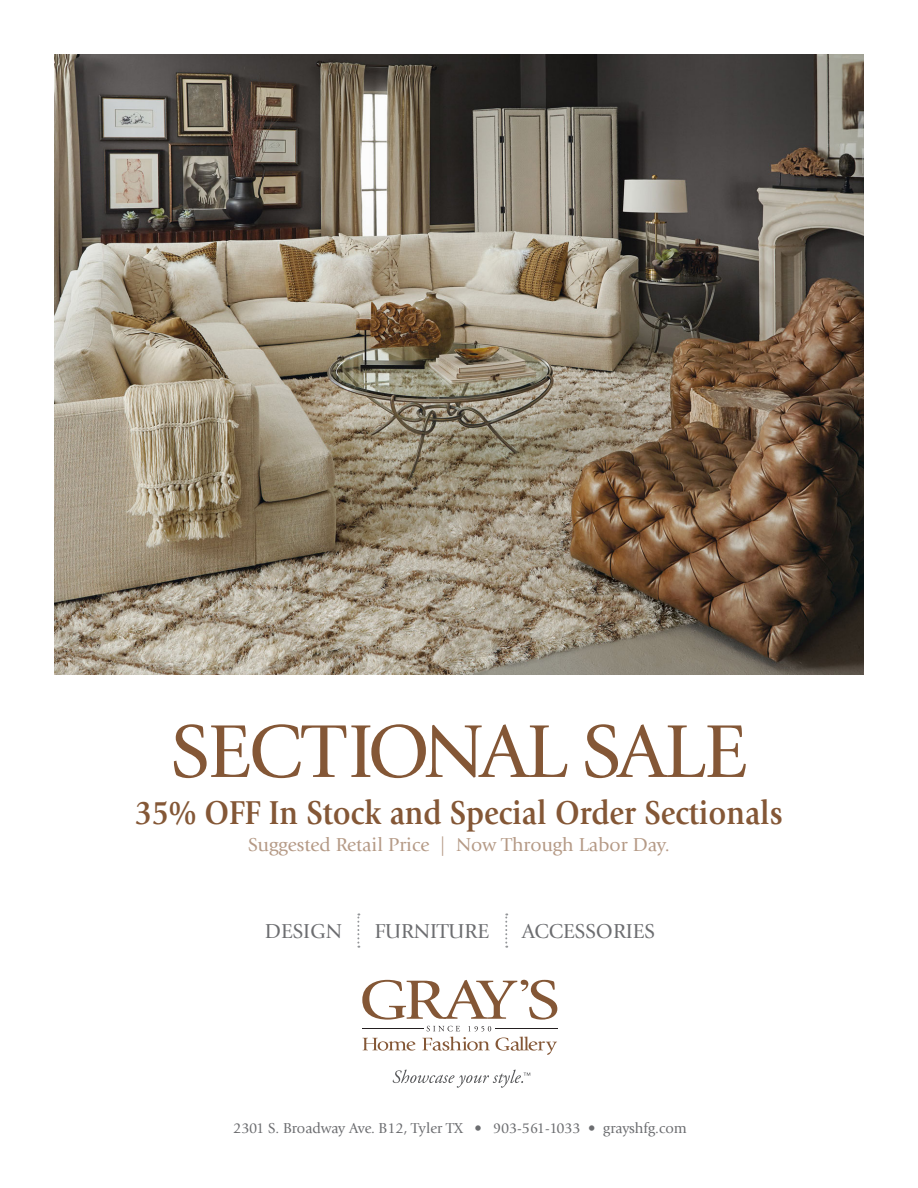
<style>
.page{position:relative;width:918px;height:1188px;background:#fff}
.page>*{position:absolute;margin:0;border:0;box-sizing:border-box;transform-origin:0 0}
.t1{font:78px "Giovanni";letter-spacing:-.03em;color:#845736}
.t2{font:700 34.5px "Giovanni";color:#845736;scale:.88 1}
.t3{font:21px "Giovanni";color:#6c6d70}
.t4{font:19.5px "Giovanni";color:#b59a86}
.t5{font:15px "Giovanni";color:#6c6d70}
</style>
<div class="page">
<img style="left:54px;top:54px;width:810px;height:621px">
<svg style="left:362px;top:980px;width:195px;height:40px"></svg>
<svg style="left:363px;top:1038px;width:52px;height:13px"></svg>
<svg style="left:422px;top:1026px;width:135px;height:29px"></svg>
<hr style="left:495px;top:1029px;width:62px;height:1px;background:#231f20">
<hr style="left:362px;top:1029px;width:61px;height:1px;background:#231f20">
<svg style="left:393px;top:1070px;width:137px;height:18px"></svg>
<svg style="left:357px;top:914px;width:2px;height:34px"></svg>
<svg style="left:505px;top:914px;width:2px;height:34px"></svg>
<p class="t1" style="left:171px;top:708px;width:578px">SECTIONAL SALE</p>
<p class="t2" style="left:135px;top:793px;width:737px">35% OFF In Stock and Special Order Sectionals</p>
<p class="t4" style="left:248px;top:834px;width:423px">Suggested Retail Price | Now Through Labor Day.</p>
<p class="t3" style="left:265px;top:919px;width:79px">DESIGN</p>
<p class="t3" style="left:375px;top:919px;width:116px">FURNITURE</p>
<p class="t3" style="left:522px;top:919px;width:135px">ACCESSORIES</p>
<p class="t5" style="left:233px;top:1120px;width:455px">2301 S. Broadway Ave. B12, Tyler TX • 903-561-1033 • grayshfg.com</p>
</div>
